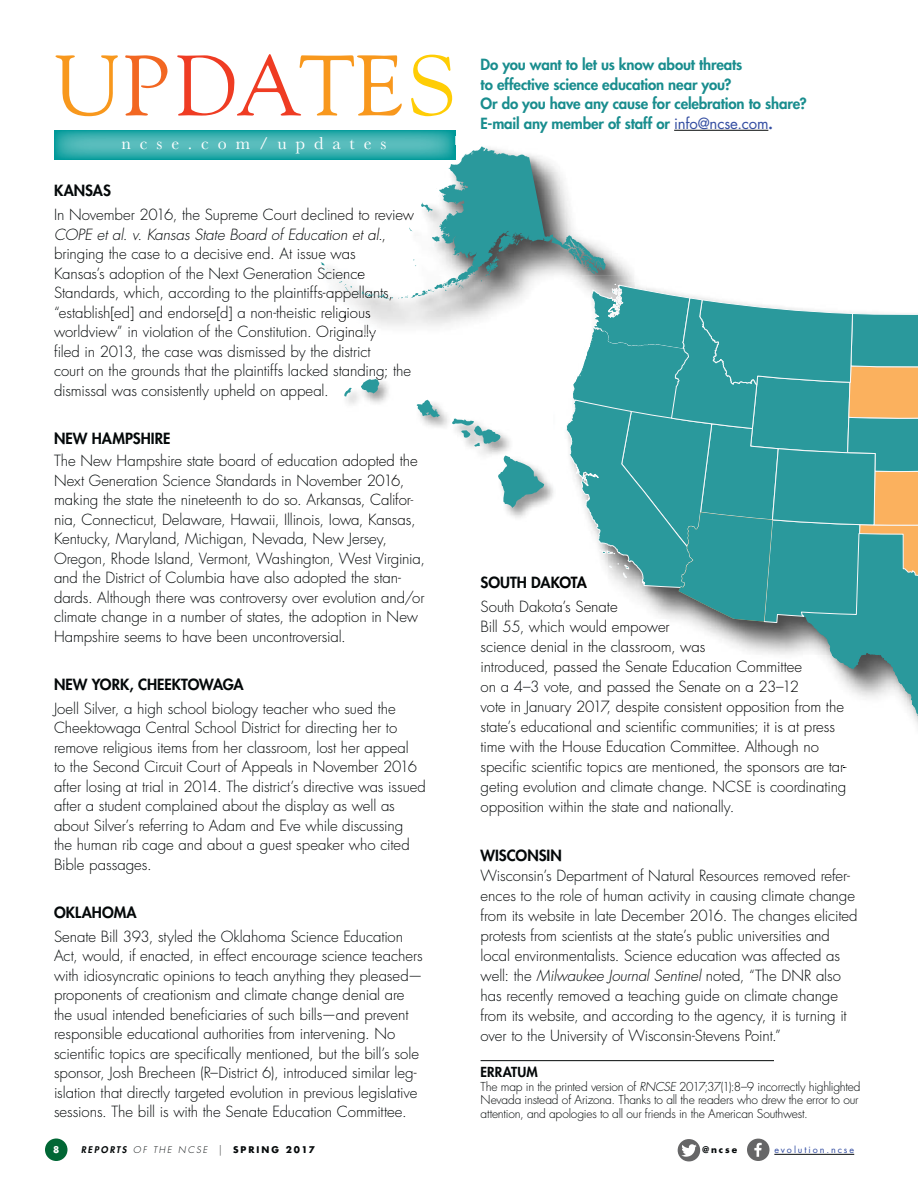
<style>
.page{position:relative;width:918px;height:1188px;background:#fff}
.page>*{position:absolute;margin:0;border:0;box-sizing:border-box;transform-origin:0 0}
.t1{font:18px "Baskerville";letter-spacing:.5em;color:#fff}
.t2{font:300 15px/19.5px "Futura Std";letter-spacing:-.005em;color:#040809}
.t3{font:300 15px/20px "Futura Std";letter-spacing:-.005em;color:#010202}
.t4{font:800 15px/19.5px "Futura Std";letter-spacing:-.01em;color:#198d8e}
.t5{font:800 15px "Futura Std";color:#040809}
.t6{font:800 13.5px "Futura Std";color:#040809}
.t7{font:300 12px/13.5px "Futura Std";letter-spacing:-.02em;color:#040809}
.t8{font:italic 300 9px "Futura Std";letter-spacing:.21em;color:#040809}
.t9{font:700 9px "Futura Std";letter-spacing:.215em;color:#040809}
.t10{font:9px "Futura Std";letter-spacing:.215em;color:#344ea2}
.t11{font:700 9px "Futura Std";color:#fff}
.s1{font-weight:800}
.s2{color:#010202}
.s3{font-style:italic}
.s4{font-style:italic;color:#010202}
.s5{color:#020303}
.s6{font-weight:400;color:#344ea2}
.s7{color:#344ea2}
.s8{font-weight:800;color:#040809}
.s9{color:#040809}
</style>
<div class="page">
<img style="left:54px;top:130px;width:401px;height:30px">
<svg style="left:56px;top:54px;width:346px;height:62px"></svg>
<svg style="left:411px;top:55px;width:41px;height:61px"></svg>
<hr style="left:674px;top:130px;width:94px;height:1px;background:#040809">
<div style="left:45px;top:1139px;width:23px;height:22px;background:#016735;border-radius:50%"></div>
<svg style="left:312px;top:136px;width:606px;height:632px"></svg>
<hr style="left:481px;top:1060px;width:293px;height:1px;background:#040809">
<hr style="left:774px;top:1154px;width:80px;height:1px;background:#040809">
<svg style="left:747px;top:1139px;width:23px;height:22px"></svg>
<svg style="left:678px;top:1139px;width:22px;height:22px"></svg>
<p class="t1" style="left:121px;top:133px;width:267px">ncse.com/updates</p>
<p class="t2" style="left:54px;top:180px;width:362px;line-height:24px"><span class="s1">KANSAS<br></span>In November 2016, the Supreme Court d<span class="s2">eclined to review</span></p>
<p class="t2" style="left:54px;top:226px;width:359px"><span class="s3">COPE et al. v. Kansas State Board of Edu</span><span class="s4">cation et al.</span><span class="s2">, </span>bringing the case to a decisive end. At iss<span class="s2">ue was<br></span>Kansas’s adoption of the Next Generation <span class="s2">Science </span>Standards, which, according to the plainti<span class="s2">ffs-appellants, </span>“establish[ed] and endorse[d] a non-theisti<span class="s2">c religious </span>worldview” in violation of the Constitution. <span class="s2">Originall</span><span class="s5">y<br></span>filed in 2013, the case was dismissed by the district<br>court on the grounds that the plaintiffs lacked standin the dismissal was consistently upheld on appeal.</p>
<p class="t2" style="left:54px;top:428px;width:365px;line-height:22.5px"><span class="s1">NEW HAMPSHIRE<br></span>The New Hampshire state board of education <span class="s2">adopted the</span></p>
<p class="t2" style="left:54px;top:472px;width:361px">Next Generation Science Standards in Novem<span class="s2">ber 2016, </span>making the state the nineteenth to do so. Arkan<span class="s2">sas, Califor&shy;</span>nia, Connecticut, Delaware, Hawaii, Illinois, Io ,</p>
<p class="t3" style="left:376px;top:362px;width:14px">g;</p>
<p class="t2" style="left:54px;top:511px;width:373px;text-indent:286px"><span class="s2">wa Kansas</span>, Kentucky, Maryland, Michigan, Nevada, New Jersey, Oregon, Rhode Island, Vermont, Washington, West Virginia, and the District of Columbia have also adopted the stan&shy;dards. Although there was controversy over evolution and/or climate change in a number of states, the adoption in New Hampshire seems to have been uncontroversial.</p>
<p class="t5" style="left:54px;top:677px;width:191px">NEW YORK, CHEEKTOWAGA</p>
<p class="t2" style="left:54px;top:700px;width:373px">Joell Silver, a high school biology teacher who sued the Cheektowaga Central School District for directing her to remove religious items from her classroom, lost her appeal<br>to the Second Circuit Court of Appeals in November 2016 after losing at trial in 2014. The district’s directive was issued after a student complained about the display as well as about Silver’s referring to Adam and Eve while discussing<br>the human rib cage and about a guest speaker who cited Bible passages.</p>
<p class="t5" style="left:54px;top:905px;width:84px">OKLAHOMA</p>
<p class="t2" style="left:54px;top:928px;width:370px">Senate Bill 393, styled the Oklahoma Science Education Act, would, if enacted, in effect encourage science teachers with idiosyncratic opinions to teach anything they pleased— proponents of creationism and climate change denial are the usual intended beneficiaries of such bills—and prevent responsible educational authorities from intervening. No scientific topics are specifically mentioned, but the bill’s sole sponsor, Josh Brecheen (R–District 6), introduced similar leg&shy;islation that directly targeted evolution in previous legislative sessions. The bill is with the Senate Education Committee.</p>
<p class="t11" style="left:53px;top:1146px;width:8px">8</p>
<p class="t8" style="left:81px;top:1146px;width:142px"><span class="s1">REPORTS</span> OF THE NCSE |</p>
<p class="t9" style="left:233px;top:1146px;width:83px">SPRING 2017</p>
<p class="t4" style="left:481px;top:56px;width:328px">Do you want to let us know about threats<br>to effective science education near you?<br>Or do you have any cause for celebration to share?<br>E-mail any member of staff or <span class="s6">info@ncse.com</span><span class="s7">.</span></p>
<p class="t3" style="left:481px;top:571px;width:139px;line-height:24.5px"><span class="s8">SOUTH DA</span><span class="s1">KOTA<br></span><span class="s9">South Dako</span>ta’s Senate</p>
<p class="t3" style="left:481px;top:618px;width:368px"><span class="s9">Bill 55, whi</span>ch would empower<br><span class="s9">science den</span>ial in the classroom, was<br><span class="s9">introduced,</span> passed the Senate Education Committee<br><span class="s9">on a 4–3 v</span>ote, and passed the Senate on a 23–12<br><span class="s9">vote in Janu</span>ary 2017, despite consistent opposition from the <span class="s9">state’s educ</span>ational and scientific communities; it is at press <span class="s9">time with th</span>e House Education Committee. Although no <span class="s9">specific scie</span>nt c topics are mentione t e sponsors are tar-</p>
<p class="t3" style="left:565px;top:758px;width:12px">ifi</p>
<p class="t3" style="left:707px;top:758px;width:29px">d h</p>
<p class="t2" style="left:481px;top:758px;width:367px;line-height:20px;text-indent:234px">,<br>geting evolution and climate change. NCSE is coordinating opposition within the state and nationally.</p>
<p class="t5" style="left:481px;top:849px;width:83px">WISCONSIN</p>
<p class="t2" style="left:481px;top:867px;width:379px;line-height:20px">Wisconsin’s Department of Natural Resources removed refer&shy;ences to the role of human activity in causing climate change from its website in late December 2016. The changes elicited protests from scientists at the state’s public universities and local environmentalists. Science education was affected as well: the <span class="s3">Milwaukee Journal Sentinel</span> noted, “The DNR also has recently removed a teaching guide on climate change from its website, and according to the agency, it is turning it over to the University of Wisconsin-Stevens Point.”</p>
<p class="t6" style="left:481px;top:1066px;width:59px">ERRATUM</p>
<p class="t7" style="left:481px;top:1081px;width:382px">The map in the printed version of <span class="s3">RNCSE</span> 2017;37(1):8–9 incorrectly highlighted<br>Nevada instead of Arizona. Thanks to all the readers who drew the error to our attention, and apologies to all our friends in the American Southwest.</p>
<p class="t9" style="left:702px;top:1146px;width:36px">@ncse</p>
<p class="t10" style="left:774px;top:1146px;width:81px">evolution.ncse</p>
</div>
